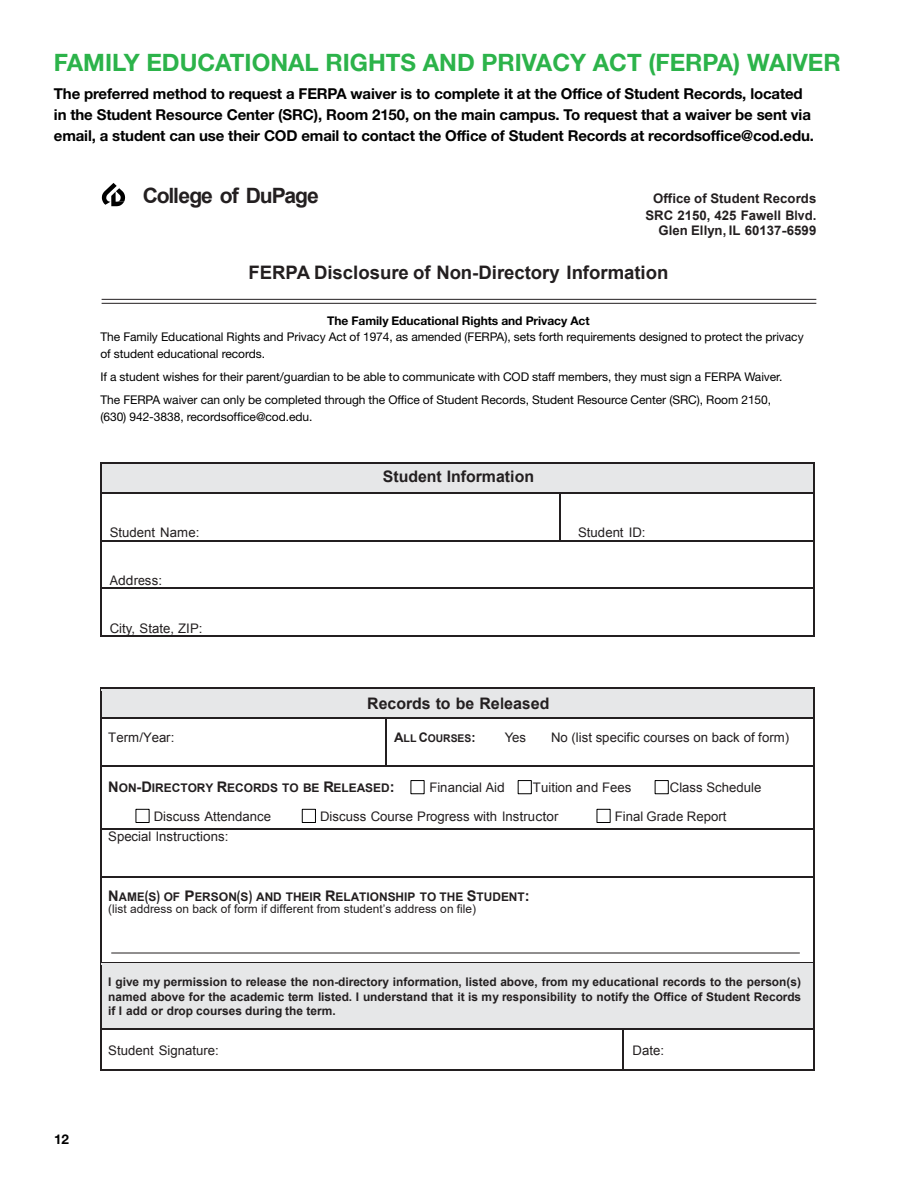
<style>
.page{position:relative;width:918px;height:1188px;background:#fff}
.page>*{position:absolute;margin:0;border:0;box-sizing:border-box;transform-origin:0 0}
.t1{font:700 24px "Helvetica Neue LT Pro";color:#2cb34a}
.t2{font:700 21.15px "Arial";letter-spacing:-.05em;color:#231f20}
.t3{font:700 18.6px "Arial";color:#231f20}
.t4{font:700 15.9px "Arial";color:#231f20}
.t5{font:700 15px/21px "Helvetica Neue LT Pro";letter-spacing:-.01em;color:#000}
.t6{font:700 13.5px "Helvetica Neue LT Pro";color:#000}
.t7{font:13.2px "Arial";color:#231f20}
.t8{font:700 13.2px/16.8px "Arial";color:#231f20;text-align:center}
.t9{font:13.2px "Arial";color:#231f20;scale:.95 1}
.t10{font:12px/16.5px "Helvetica Neue LT Pro";letter-spacing:-.005em;color:#000}
.t11{font:700 12px "Helvetica Neue LT Pro";letter-spacing:-.005em;color:#000}
.t12{font:700 11.85px/14.2px "Arial";color:#231f20;text-align:justify}
.t13{font:11.85px/12.3px "Arial";letter-spacing:.005em;color:#231f20}
.t14{font:700 10.65px "Arial";letter-spacing:-.005em;color:#231f20}
.s1{font-style:italic}
.s2{font-size:13.2px}
.s3{font-size:14.55px}
.s4{font-weight:700;font-size:14.55px}
.s5{font-weight:700}
</style>
<div class="page">
<svg style="left:102px;top:183px;width:23px;height:23px"></svg>
<hr style="left:102px;top:299px;width:714px;height:1px;background:#231f20">
<hr style="left:102px;top:303px;width:714px;height:1px;background:#231f20">
<hr style="left:111px;top:953px;width:689px;height:1px;background:#231f20">
<div style="left:102px;top:464px;width:712px;height:28px;background:#e6e7e8"></div>
<hr style="left:102px;top:463px;width:712px;height:1px;background:#231f20">
<hr style="left:100px;top:464px;width:2px;height:28px;background:#231f20">
<hr style="left:102px;top:492px;width:457px;height:2px;background:#231f20">
<hr style="left:561px;top:492px;width:253px;height:2px;background:#231f20">
<svg style="left:814px;top:463px;width:1px;height:31px"></svg>
<hr style="left:100px;top:494px;width:2px;height:46px;background:#231f20">
<hr style="left:559px;top:494px;width:2px;height:46px;background:#231f20">
<hr style="left:814px;top:494px;width:1px;height:46px;background:#231f20">
<hr style="left:102px;top:540px;width:457px;height:1px;background:#231f20">
<hr style="left:561px;top:540px;width:253px;height:1px;background:#231f20">
<hr style="left:100px;top:541px;width:2px;height:47px;background:#231f20">
<hr style="left:814px;top:541px;width:1px;height:47px;background:#231f20">
<hr style="left:102px;top:588px;width:712px;height:1px;background:#231f20">
<hr style="left:100px;top:589px;width:2px;height:46px;background:#231f20">
<hr style="left:102px;top:635px;width:712px;height:2px;background:#231f20">
<hr style="left:814px;top:589px;width:1px;height:46px;background:#231f20">
<div style="left:102px;top:689px;width:712px;height:29px;background:#e6e7e8"></div>
<hr style="left:102px;top:688px;width:712px;height:1px;background:#231f20">
<hr style="left:100px;top:691px;width:2px;height:27px;background:#231f20">
<hr style="left:102px;top:718px;width:284px;height:1px;background:#231f20">
<hr style="left:387px;top:718px;width:427px;height:1px;background:#231f20">
<svg style="left:814px;top:688px;width:1px;height:33px"></svg>
<hr style="left:100px;top:721px;width:2px;height:44px;background:#231f20">
<hr style="left:386px;top:721px;width:1px;height:44px;background:#231f20">
<hr style="left:814px;top:721px;width:1px;height:44px;background:#231f20">
<div style="left:518px;top:780px;width:14px;height:14px;border:1px solid #000"></div>
<div style="left:655px;top:780px;width:14px;height:14px;border:1px solid #000"></div>
<div style="left:135px;top:809px;width:15px;height:14px;border:1px solid #000"></div>
<div style="left:302px;top:809px;width:14px;height:14px;border:1px solid #000"></div>
<div style="left:597px;top:809px;width:14px;height:14px;border:1px solid #000"></div>
<hr style="left:102px;top:765px;width:284px;height:1px;background:#231f20">
<hr style="left:387px;top:765px;width:427px;height:1px;background:#231f20">
<hr style="left:100px;top:768px;width:2px;height:61px;background:#231f20">
<hr style="left:814px;top:768px;width:1px;height:61px;background:#231f20">
<hr style="left:102px;top:829px;width:712px;height:1px;background:#231f20">
<hr style="left:100px;top:832px;width:2px;height:44px;background:#231f20">
<hr style="left:814px;top:832px;width:1px;height:44px;background:#231f20">
<hr style="left:102px;top:876px;width:712px;height:1px;background:#231f20">
<hr style="left:100px;top:879px;width:2px;height:83px;background:#231f20">
<hr style="left:814px;top:879px;width:1px;height:83px;background:#231f20">
<div style="left:102px;top:963px;width:712px;height:66px;background:#e6e7e8"></div>
<hr style="left:102px;top:962px;width:712px;height:1px;background:#231f20">
<hr style="left:100px;top:965px;width:2px;height:64px;background:#231f20">
<hr style="left:814px;top:965px;width:1px;height:64px;background:#231f20">
<hr style="left:102px;top:1029px;width:520px;height:1px;background:#231f20">
<hr style="left:624px;top:1029px;width:190px;height:1px;background:#231f20">
<hr style="left:100px;top:1032px;width:2px;height:37px;background:#231f20">
<hr style="left:102px;top:1069px;width:520px;height:1px;background:#231f20">
<hr style="left:622px;top:1032px;width:2px;height:37px;background:#231f20">
<hr style="left:624px;top:1069px;width:190px;height:1px;background:#231f20">
<hr style="left:814px;top:1032px;width:1px;height:37px;background:#231f20">
<h1 class="t1" style="left:54px;top:48px;width:788px">FAMILY EDUCATIONAL RIGHTS AND PRIVACY ACT (FERPA) WAIVER</h1>
<p class="t5" style="left:54px;top:83px;width:761px">The preferred method to request a FERPA waiver is to complete it at the Office of Student Records, located in the Student Resource Center (SRC), Room 2150, on the main campus. To request that a waiver be sent via email, a student can use their COD email to contact the Office of Student Records at recordsoffice@cod.edu.</p>
<h2 class="t2" style="left:143px;top:182px;width:178px">College of DuPage</h2>
<p class="t8" style="left:646px;top:191px;width:172px">Office of Student Records<br>SRC 2150, 425 Fawell Blvd.</p>
<p class="t8" style="left:658px;top:223px;width:159px">Glen Ellyn, IL 60137-6599</p>
<h3 class="t3" style="left:249px;top:261px;width:421px">FERPA Disclosure of Non-Directory Information</h3>
<p class="t11" style="left:327px;top:313px;width:264px">The Family Educational Rights and Privacy Act</p>
<p class="t10" style="left:100px;top:329px;width:705px">The Family Educational Rights and Privacy Act of 1974, as amended (FERPA), sets forth requirements designed to protect the privacy of student educational records.</p>
<p class="t10" style="left:100px;top:365px;width:684px;line-height:23.2px">If a student wishes for their parent/guardian to be able to communicate with COD staff members, they must sign a FERPA Waiver.<br>The FERPA waiver can only be completed through the Office of Student Records, Student Resource Center (SRC), Room 2150,</p>
<p class="t10" style="left:100px;top:408px;width:214px">(630) 942-3838, recordsoffice@cod.edu.</p>
<p class="t7" style="left:103px;top:334px;width:699px">protect the privacy of student educational records. These records are directly related to the student and/or maintained</p>
<p class="t7" style="left:103px;top:366px;width:485px">FERPA. See the <span class="s1">Privacy of Student Education Records</span> flyer for more information.</p>
<p class="t4" style="left:383px;top:466px;width:153px">Student Information</p>
<p class="t7" style="left:110px;top:524px;width:91px">Student Name:</p>
<p class="t7" style="left:578px;top:524px;width:69px">Student ID:</p>
<p class="t9" style="left:110px;top:572px;width:57px">Address:</p>
<p class="t7" style="left:110px;top:619px;width:94px">City, State, ZIP:</p>
<p class="t4" style="left:367px;top:693px;width:184px">Records to be Released</p>
<p class="t7" style="left:108px;top:729px;width:68px">Term/Year:</p>
<p class="t14" style="left:394px;top:731px;width:83px"><span class="s2">A</span>LL <span class="s2">C</span>OURSES<span class="s2">:</span></p>
<p class="t7" style="left:505px;top:729px;width:23px">Yes</p>
<p class="t7" style="left:551px;top:729px;width:240px">No (list specific courses on back of form)</p>
<p class="t12" style="left:108px;top:781px;width:288px"><span class="s3">N</span>ON<span class="s3">-D</span>IRECTORY <span class="s3">R</span>ECORDS TO BE <span class="s3">R</span>ELEASED<span class="s3">:</span></p>
<p class="t7" style="left:429px;top:779px;width:77px">Financial Aid</p>
<p class="t7" style="left:533px;top:779px;width:100px">Tuition and Fees</p>
<p class="t7" style="left:670px;top:779px;width:93px">Class Schedule</p>
<p class="t7" style="left:154px;top:807px;width:119px">Discuss Attendance</p>
<p class="t7" style="left:320px;top:807px;width:240px">Discuss Course Progress with Instructor</p>
<p class="t7" style="left:615px;top:807px;width:113px">Final Grade Report</p>
<p class="t7" style="left:108px;top:828px;width:122px">Special Instructions:</p>
<p class="t13" style="left:108px;top:890px;width:423px"><span class="s4">N</span><span class="s5">AME</span><span class="s4">(</span><span class="s5">S</span><span class="s4">)</span> <span class="s5">OF</span> <span class="s4">P</span><span class="s5">ERSON</span><span class="s4">(</span><span class="s5">S</span><span class="s4">)</span> <span class="s5">AND THEIR</span> <span class="s4">R</span><span class="s5">ELATIONSHIP TO THE</span> <span class="s4">S</span><span class="s5">TUDENT</span><span class="s4">: </span>(list address on back of form if different from student’s address on file)</p>
<p class="t6" style="left:54px;top:1131px;width:16px">12</p>
<p class="t12" style="left:108px;top:975px;width:694px">I give my permission to release the non-directory information, listed above, from my educational records to the person(s) named above for the academic term listed. I understand that it is my responsibility to notify the Office of Student Records if I add or drop courses during the term.</p>
<p class="t7" style="left:108px;top:1041px;width:112px">Student Signature:</p>
<p class="t7" style="left:633px;top:1041px;width:33px">Date:</p>
</div>
